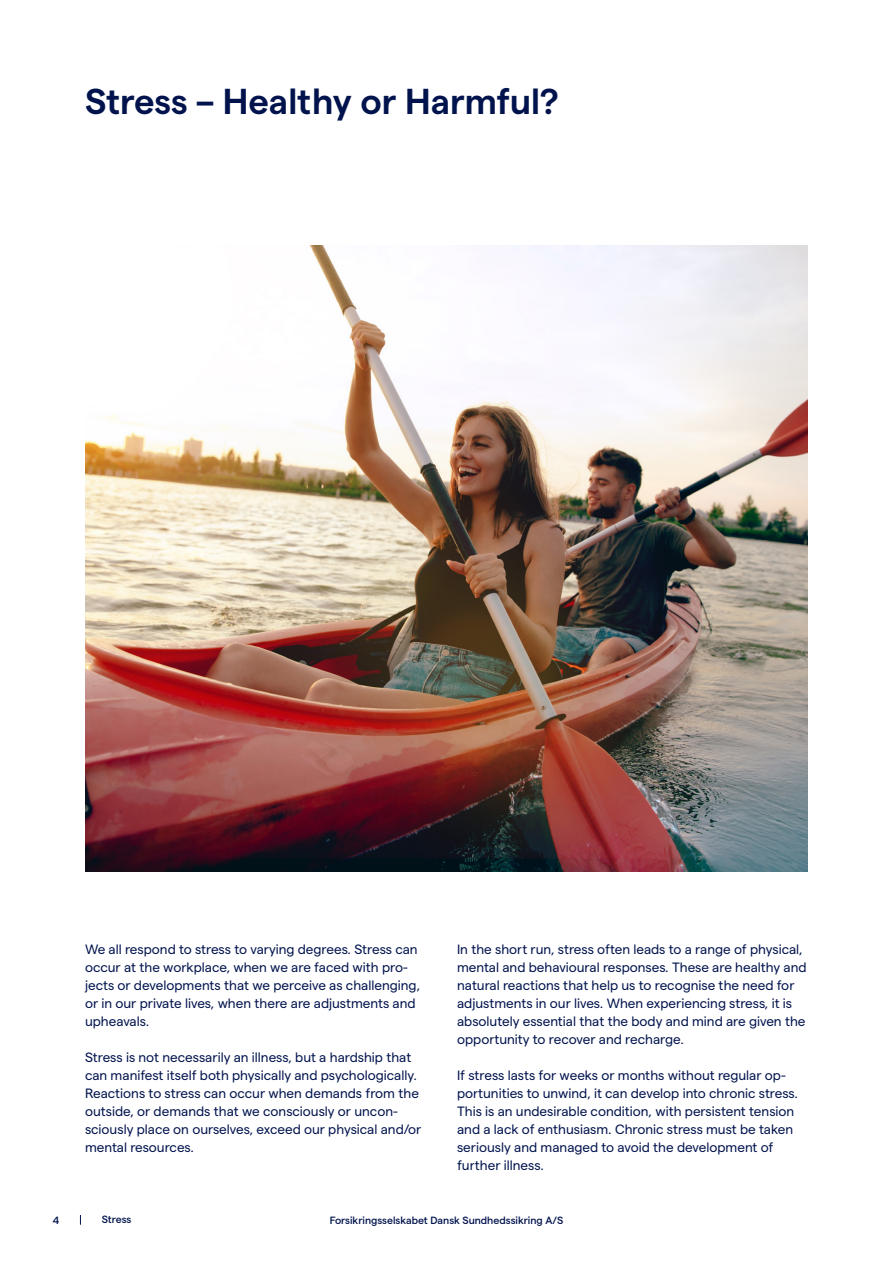
<style>
.page{position:relative;width:893px;height:1263px;background:#fff}
.page>*{position:absolute;margin:0;border:0;box-sizing:border-box;transform-origin:0 0}
.Overskrift{font:600 36px "Matter";color:#00134d}
.Body{font:13.5px/18px "Matter";color:#00134d}
.t1{font:500 10.5px "Matter";color:#00134d}
</style>
<div class="page">
<img style="left:85px;top:246px;width:723px;height:625px">
<p class="Overskrift" style="left:85px;top:75px;width:475px">Stress – Healthy or Harmful?</p>
<p class="Body" style="left:85px;top:939px;width:337px">We all respond to stress to varying degrees. Stress can occur at the workplace, when we are faced with pro&shy;jects or developments that we perceive as challenging, or in our private lives, when there are adjustments and upheavals.</p>
<p class="Body" style="left:85px;top:1047px;width:338px">Stress is not necessarily an illness, but a hardship that can manifest itself both physically and psychologically.<br>Reactions to stress can occur when demands from the outside, or demands that we consciously or uncon&shy;sciously place on ourselves, exceed our physical and/or mental resources.</p>
<p class="Body" style="left:457px;top:939px;width:351px">In the short run, stress often leads to a range of physical, mental and behavioural responses. These are healthy and natural reactions that help us to recognise the need for adjustments in our lives. When experiencing stress, it is absolutely essential that the body and mind are given the opportunity to recover and recharge.</p>
<p class="Body" style="left:457px;top:1065px;width:342px">If stress lasts for weeks or months without regular op&shy;portunities to unwind, it can develop into chronic stress.<br>This is an undesirable condition, with persistent tension and a lack of enthusiasm. Chronic stress must be taken seriously and managed to avoid the development of further illness.</p>
<p class="t1" style="left:53px;top:1212px;width:8px">4</p>
<p class="t1" style="left:102px;top:1212px;width:31px">Stress</p>
<p class="t1" style="left:330px;top:1212px;width:235px">Forsikringsselskabet Dansk Sundhedssikring A/S</p>
</div>
